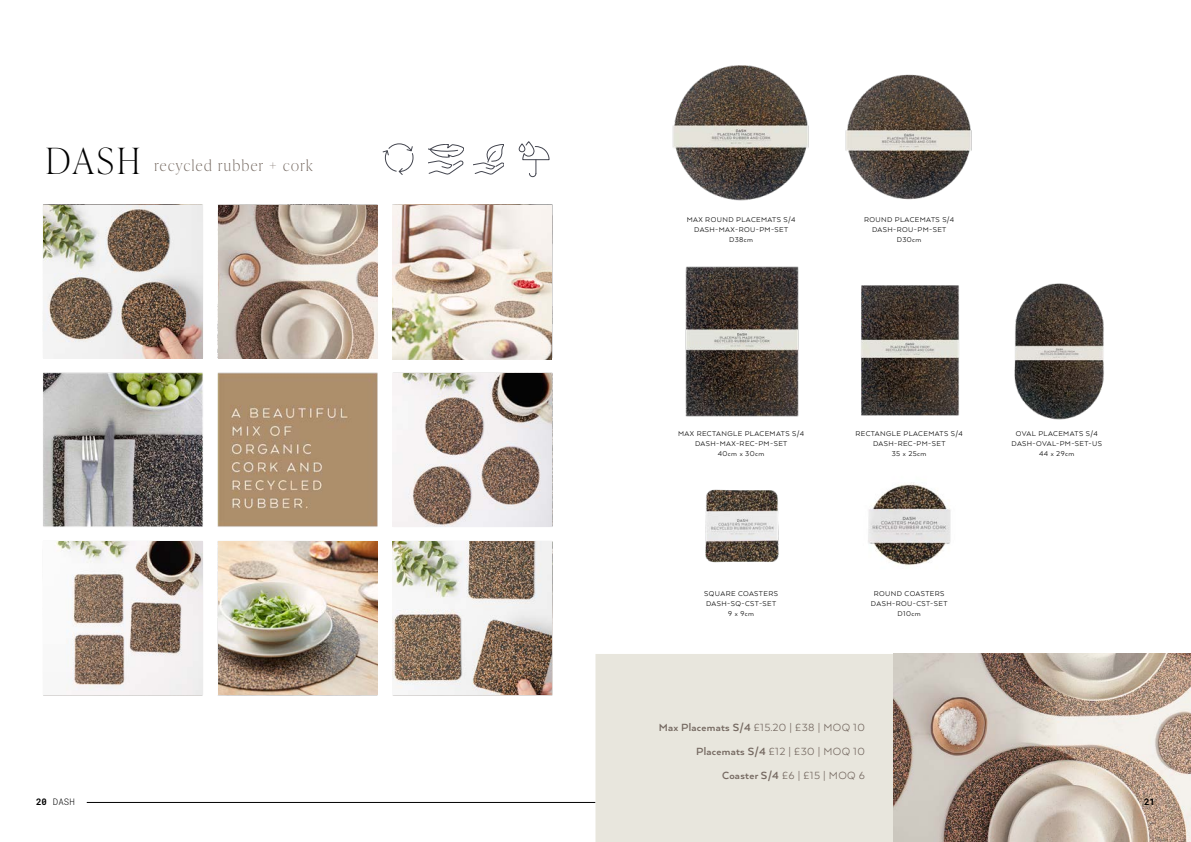
<style>
.page{position:relative;width:1191px;height:842px;background:#fff}
.page>*{position:absolute;margin:0;border:0;box-sizing:border-box;transform-origin:0 0}
.t1{font:100 36px "Ivy Presto Display";color:#000}
.t2{font:100 15px "Ivy Presto Display";letter-spacing:.1em;color:#756961}
.t3{font:12px/24px "Arquitecta";letter-spacing:.025em;color:#756961;text-align:right}
.t4{font:300 9px "Roboto Mono";color:#000}
.t5{font:700 9px "Roboto Mono";color:#000}
.t6{font:8px/10px "Arquitecta";letter-spacing:.05em;color:#000;text-align:center}
.s1{font-weight:700}
.s2{font-family:"Arquitecta W00";font-weight:700}
</style>
<div class="page">
<svg style="left:519px;top:142px;width:30px;height:35px"></svg>
<svg style="left:428px;top:144px;width:36px;height:30px"></svg>
<svg style="left:383px;top:144px;width:30px;height:30px"></svg>
<svg style="left:473px;top:144px;width:31px;height:30px"></svg>
<img style="left:43px;top:204px;width:510px;height:492px">
<hr style="left:87px;top:802px;width:508px;height:1px;background:#000">
<img style="left:845px;top:74px;width:127px;height:126px">
<img style="left:672px;top:65px;width:137px;height:136px">
<img style="left:868px;top:482px;width:83px;height:84px">
<img style="left:1014px;top:283px;width:90px;height:137px">
<img style="left:861px;top:285px;width:98px;height:131px">
<img style="left:685px;top:266px;width:114px;height:151px">
<img style="left:705px;top:489px;width:74px;height:74px">
<div style="left:595px;top:654px;width:298px;height:188px;background:#e8e6dd"></div>
<img style="left:893px;top:654px;width:298px;height:188px">
<img style="left:392px;top:206px;width:159px;height:153px">
<img style="left:218px;top:541px;width:159px;height:153px">
<img style="left:44px;top:206px;width:159px;height:153px">
<img style="left:218px;top:206px;width:159px;height:153px">
<img style="left:392px;top:373px;width:159px;height:153px">
<img style="left:44px;top:541px;width:159px;height:153px">
<img style="left:393px;top:541px;width:158px;height:153px">
<h1 class="t1" style="left:46px;top:135px;width:96px">DASH</h1>
<h2 class="t2" style="left:154px;top:155px;width:160px">recycled rubber + cork</h2>
<p class="t4" style="left:36px;top:796px;width:40px"><span class="s1">20</span> DASH</p>
<p class="t6" style="left:686px;top:214px;width:110px">MAX ROUND PLACEMATS S/4<br>DASH-MAX-ROU-PM-SET<br>D38cm</p>
<p class="t6" style="left:864px;top:214px;width:92px">ROUND PLACEMATS S/4<br>DASH-ROU-PM-SET<br>D30cm</p>
<p class="t6" style="left:678px;top:428px;width:127px">MAX RECTANGLE PLACEMATS S/4<br>DASH-MAX-REC-PM-SET<br>40cm x 30cm</p>
<p class="t6" style="left:855px;top:428px;width:109px">RECTANGLE PLACEMATS S/4<br>DASH-REC-PM-SET<br>35 x 25cm</p>
<p class="t6" style="left:1011px;top:428px;width:92px">OVAL PLACEMATS S/4<br>DASH-OVAL-PM-SET-US<br>44 x 29cm</p>
<p class="t6" style="left:704px;top:588px;width:75px">SQUARE COASTERS<br>DASH-SQ-CST-SET<br>9 x 9cm</p>
<p class="t6" style="left:871px;top:588px;width:78px">ROUND COASTERS<br>DASH-ROU-CST-SET<br>D10cm</p>
<h3 class="t3" style="left:659px;top:715px;width:207px"><span class="s2">Max Placemats S/4</span> £15.20 | £38 | MOQ 10<br><span class="s2">Placemats S/4</span> £12 | £30 | MOQ 10<br><span class="s2">Coaster S/4</span> £6 | £15 | MOQ 6</h3>
<p class="t5" style="left:1144px;top:796px;width:12px">21</p>
</div>
